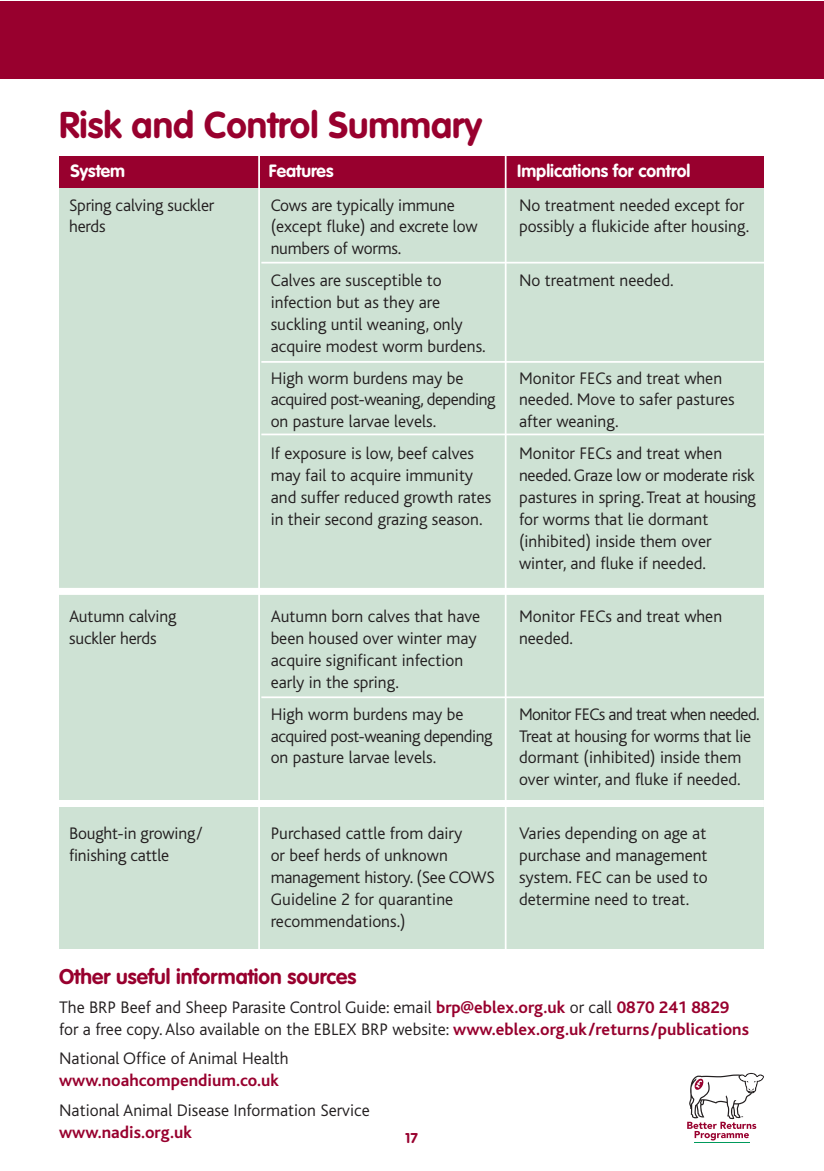
<style>
.page{position:relative;width:824px;height:1171px;background:#fff}
.page>*{position:absolute;margin:0;border:0;box-sizing:border-box;transform-origin:0 0}
.t1{font:700 36.75px "VAG Rounded";color:#98002e}
.t2{font:700 21px "VAG Rounded";color:#98002e}
.t3{font:300 17.5px/21.9px "Bliss";color:#231f20}
.t4{font:700 17.5px "Bliss";color:#98002e}
.t5{font:700 17.5px "VAG Rounded";color:#fff}
.t6{font:700 14px "VAG Rounded";color:#98002e}
.s1{font-weight:700;color:#98002e}
</style>
<div class="page">
<div style="left:0;top:1px;width:823px;height:77px;background:#98002e"></div>
<hr style="left:694px;top:1142px;width:55px;height:1px;background:#009a5b">
<svg style="left:687px;top:1073px;width:77px;height:67px"></svg>
<div style="left:59px;top:156px;width:704px;height:32px;background:#98002e"></div>
<div style="left:59px;top:188px;width:704px;height:761px;background:#cee2d4"></div>
<hr style="left:258px;top:152px;width:2px;height:805px;background:#fff">
<hr style="left:504px;top:152px;width:2px;height:805px;background:#fff">
<div style="left:59px;top:588px;width:711px;height:7px;background:#fff"></div>
<div style="left:52px;top:800px;width:711px;height:7px;background:#fff"></div>
<hr style="left:261px;top:433px;width:509px;height:2px;background:#fff">
<hr style="left:261px;top:361px;width:509px;height:2px;background:#fff">
<hr style="left:261px;top:262px;width:509px;height:1px;background:#fff">
<hr style="left:261px;top:696px;width:509px;height:2px;background:#fff">
<h1 class="t1" style="left:59px;top:110px;width:424px">Risk and Control Summary</h1>
<p class="t5" style="left:70px;top:164px;width:56px">System</p>
<p class="t5" style="left:269px;top:164px;width:66px">Features</p>
<p class="t5" style="left:517px;top:164px;width:175px">Implications for control</p>
<p class="t3" style="left:271px;top:195px;width:208px">Cows are typically immune (except fluke) and excrete low numbers of worms.</p>
<p class="t3" style="left:271px;top:271px;width:216px">Calves are susceptible to infection but as they are suckling until weaning, only acquire modest worm burdens.</p>
<p class="t3" style="left:271px;top:368px;width:226px">High worm burdens may be acquired post-weaning, depending on pasture larvae levels.</p>
<p class="t3" style="left:271px;top:444px;width:222px">If exposure is low, beef calves may fail to acquire immunity and suffer reduced growth rates in their second grazing season.</p>
<p class="t3" style="left:69px;top:195px;width:147px">Spring calving suckler herds</p>
<p class="t3" style="left:519px;top:195px;width:232px">No treatment needed except for possibly a flukicide after housing.</p>
<p class="t3" style="left:519px;top:271px;width:156px">No treatment needed.</p>
<p class="t3" style="left:519px;top:368px;width:217px">Monitor FECs and treat when needed. Move to safer pastures after weaning.</p>
<p class="t3" style="left:519px;top:444px;width:238px">Monitor FECs and treat when needed. Graze low or moderate risk pastures in spring. Treat at housing for worms that lie dormant (inhibited) inside them over winter, and fluke if needed.</p>
<p class="t3" style="left:519px;top:607px;width:205px">Monitor FECs and treat when needed.</p>
<p class="t3" style="left:69px;top:607px;width:109px">Autumn calving suckler herds</p>
<p class="t3" style="left:271px;top:607px;width:211px">Autumn born calves that have been housed over winter may acquire significant infection early in the spring.</p>
<p class="t3" style="left:271px;top:704px;width:223px">High worm burdens may be acquired post-weaning depending on pasture larvae levels.</p>
<p class="t3" style="left:519px;top:704px;width:242px">Monitor FECs and treat when needed.<br>Treat at housing for worms that lie dormant (inhibited) inside them over winter, and fluke if needed.</p>
<p class="t3" style="left:519px;top:824px;width:190px;text-align:justify">Varies depending on age at purchase and management system. FEC can be used to determine need to treat.</p>
<p class="t3" style="left:69px;top:824px;width:135px">Bought-in growing/ finishing cattle</p>
<p class="t3" style="left:271px;top:824px;width:226px">Purchased cattle from dairy<br>or beef herds of unknown management history. (See COWS<br>Guideline 2 for quarantine recommendations.)</p>
<p class="t2" style="left:59px;top:967px;width:299px">Other useful information sources</p>
<p class="t3" style="left:59px;top:998px;width:691px">The BRP Beef and Sheep Parasite Control Guide: email <span class="s1">brp@eblex.org.uk</span> or call <span class="s1">0870 241 8829 </span>for a free copy. Also available on the EBLEX BRP website: <span class="s1">www.eblex.org.uk/returns/publications</span></p>
<p class="t3" style="left:59px;top:1049px;width:231px">National Office of Animal Health</p>
<p class="t4" style="left:59px;top:1073px;width:221px">www.noahcompendium.co.uk</p>
<p class="t3" style="left:59px;top:1100px;width:312px">National Animal Disease Information Service</p>
<p class="t4" style="left:59px;top:1125px;width:134px">www.nadis.org.uk</p>
<p class="t6" style="left:405px;top:1132px;width:14px">17</p>
</div>
